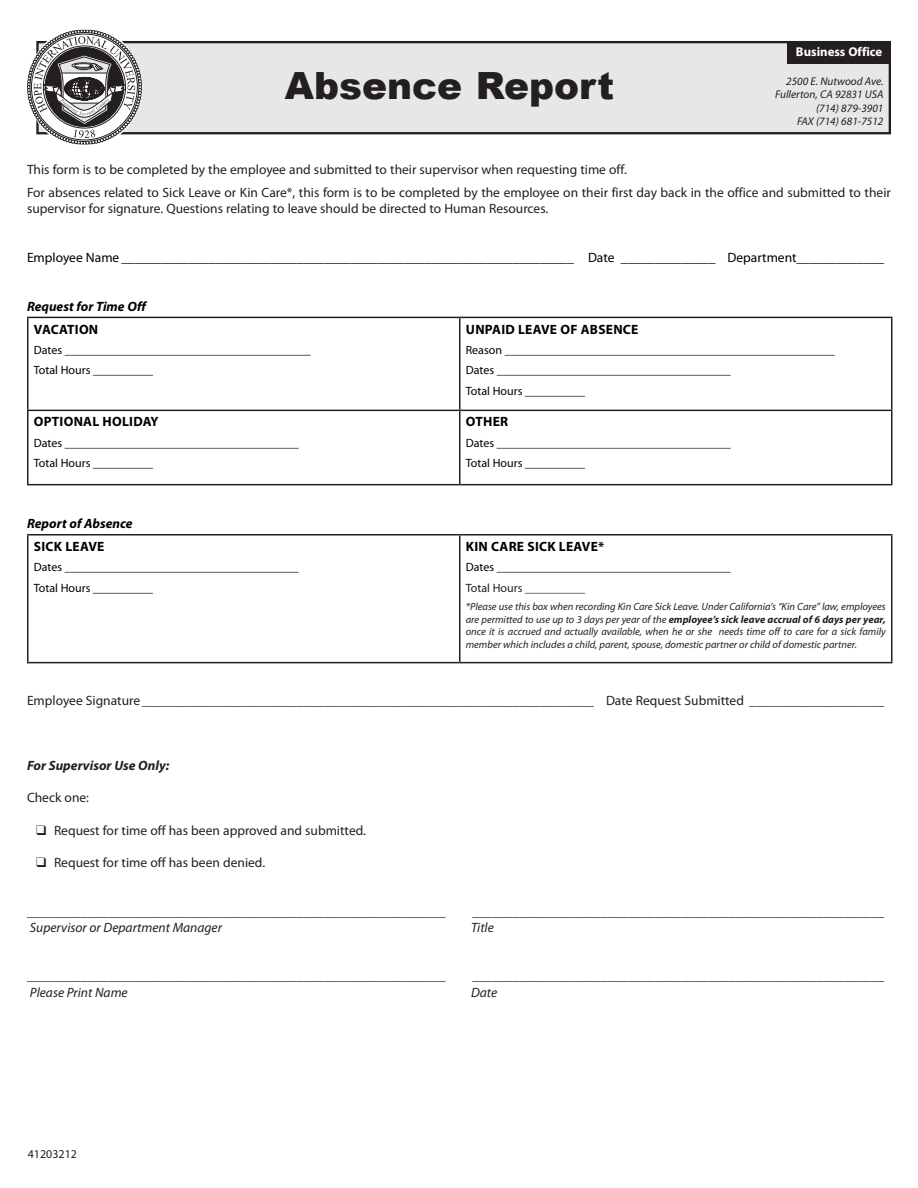
<style>
.page{position:relative;width:918px;height:1188px;background:#fff}
.page>*{position:absolute;margin:0;border:0;box-sizing:border-box;transform-origin:0 0}
.t1{font:900 37.5px "Arial";color:#231f20}
.t2{font:13.5px/16.2px "Myriad Pro";color:#231f20}
.t3{font:13.5px "Myriad Pro";color:#000}
.Heading_5{font:700 13.5px "Myriad Pro";letter-spacing:.02em;color:#000}
.t4{font:italic 13.5px "Myriad Pro";color:#231f20}
.Heading_5-2{font:italic 700 13.5px "Myriad Pro";color:#000}
.t5{font:italic 700 13.5px "Myriad Pro";color:#231f20}
.t6{font:700 12.75px "Myriad Pro";color:#fff}
.Heading_5-3{font:12px "Myriad Pro";color:#000}
.Heading_5-4{font:12px "Myriad Pro";color:#231f20}
.level_1{font:12px "Myriad Pro";color:#231f20}
.t7{font:italic 11.25px "Myriad Pro";color:#231f20}
.Heading_5-5{font:italic 10.5px/12.6px "Myriad Pro";color:#231f20;text-align:justify}
.s1{font-weight:700}
</style>
<div class="page">
<div style="left:37px;top:42px;width:853px;height:91px;background:#e6e7e9"></div>
<div style="left:36px;top:41px;width:855px;height:93px;border:2px solid #231f20"></div>
<div style="left:787px;top:42px;width:104px;height:22px;background:#231f20"></div>
<svg style="left:27px;top:30px;width:115px;height:115px"></svg>
<hr style="left:27px;top:317px;width:433px;height:1px;background:#231f20">
<hr style="left:27px;top:318px;width:1px;height:92px;background:#231f20">
<hr style="left:460px;top:317px;width:433px;height:1px;background:#231f20">
<hr style="left:459px;top:318px;width:2px;height:92px;background:#231f20">
<hr style="left:891px;top:318px;width:2px;height:92px;background:#231f20">
<hr style="left:27px;top:410px;width:433px;height:1px;background:#231f20">
<hr style="left:27px;top:411px;width:1px;height:73px;background:#231f20">
<hr style="left:460px;top:410px;width:433px;height:1px;background:#231f20">
<hr style="left:459px;top:411px;width:2px;height:73px;background:#231f20">
<hr style="left:891px;top:411px;width:2px;height:73px;background:#231f20">
<hr style="left:27px;top:484px;width:433px;height:1px;background:#231f20">
<hr style="left:460px;top:484px;width:433px;height:1px;background:#231f20">
<hr style="left:27px;top:534px;width:433px;height:2px;background:#231f20">
<hr style="left:27px;top:536px;width:1px;height:126px;background:#231f20">
<hr style="left:460px;top:534px;width:433px;height:2px;background:#231f20">
<hr style="left:459px;top:536px;width:2px;height:126px;background:#231f20">
<hr style="left:891px;top:536px;width:2px;height:126px;background:#231f20">
<hr style="left:27px;top:662px;width:433px;height:1px;background:#231f20">
<hr style="left:460px;top:662px;width:433px;height:1px;background:#231f20">
<p class="t6" style="left:796px;top:44px;width:88px">Business Office</p>
<p class="t1" style="left:285px;top:59px;width:331px">Absence Report</p>
<p class="t7" style="left:786px;top:74px;width:99px">2500 E. Nutwood Ave.</p>
<p class="t7" style="left:775px;top:87px;width:110px">Fullerton, CA 92831 USA</p>
<p class="t7" style="left:816px;top:101px;width:69px">(714) 879-3901</p>
<p class="t7" style="left:797px;top:114px;width:88px">FAX (714) 681-7512</p>
<p class="t2" style="left:27px;top:161px;width:601px">This form is to be completed by the employee and submitted to their supervisor when requesting time off.</p>
<p class="t2" style="left:27px;top:184px;width:865px">For absences related to Sick Leave or Kin Care*, this form is to be completed by the employee on their first day back in the office and submitted to their supervisor for signature. Questions relating to leave should be directed to Human Resources.</p>
<p class="t3" style="left:27px;top:249px;width:859px">Employee Name ___________________________________________________________________ Date ______________ Department_____________</p>
<p class="Heading_5-2" style="left:27px;top:297px;width:120px">Request for Time Off</p>
<p class="Heading_5" style="left:34px;top:320px;width:66px">VACATION</p>
<p class="Heading_5-3" style="left:34px;top:343px;width:279px">Dates _________________________________________</p>
<p class="Heading_5-3" style="left:34px;top:363px;width:121px">Total Hours __________</p>
<p class="Heading_5" style="left:466px;top:320px;width:174px">UNPAID LEAVE OF ABSENCE</p>
<p class="Heading_5-3" style="left:466px;top:343px;width:371px">Reason _______________________________________________________</p>
<p class="Heading_5-3" style="left:466px;top:363px;width:267px">Dates _______________________________________</p>
<p class="Heading_5-3" style="left:466px;top:383px;width:121px">Total Hours __________</p>
<p class="Heading_5" style="left:34px;top:413px;width:126px">OPTIONAL HOLIDAY</p>
<p class="Heading_5-3" style="left:34px;top:435px;width:267px">Dates _______________________________________</p>
<p class="Heading_5-3" style="left:34px;top:456px;width:121px">Total Hours __________</p>
<p class="Heading_5-2" style="left:27px;top:515px;width:107px">Report of Absence</p>
<p class="Heading_5" style="left:34px;top:538px;width:72px">SICK LEAVE</p>
<p class="Heading_5-3" style="left:34px;top:560px;width:267px">Dates _______________________________________</p>
<p class="Heading_5-3" style="left:34px;top:580px;width:121px">Total Hours __________</p>
<p class="Heading_5" style="left:466px;top:413px;width:44px">OTHER</p>
<p class="Heading_5-3" style="left:466px;top:435px;width:267px">Dates _______________________________________</p>
<p class="Heading_5-3" style="left:466px;top:456px;width:121px">Total Hours __________</p>
<p class="Heading_5" style="left:466px;top:538px;width:140px">KIN CARE SICK LEAVE*</p>
<p class="Heading_5-3" style="left:466px;top:560px;width:267px">Dates _______________________________________</p>
<p class="Heading_5-4" style="left:466px;top:580px;width:121px">Total Hours __________</p>
<p class="Heading_5-5" style="left:466px;top:600px;width:422px">*Please use this box when recording Kin Care Sick Leave. Under California’s “Kin Care” law, employees are permitted to use up to 3 days per year of the <span class="s1">employee’s sick leave accrual of 6 days per year, </span>once it is accrued and actually available, when he or she needs time off to care for a sick family member which includes a child, parent, spouse, domestic partner or child of domestic partner.</p>
<p class="t2" style="left:27px;top:692px;width:859px">Employee Signature___________________________________________________________________ Date Request Submitted ____________________</p>
<p class="t5" style="left:27px;top:757px;width:144px">For Supervisor Use Only:</p>
<p class="t2" style="left:27px;top:789px;width:64px">Check one:</p>
<p class="t2" style="left:36px;top:822px;width:331px">❑ Request for time off has been approved and submitted.</p>
<p class="t2" style="left:36px;top:854px;width:230px">❑ Request for time off has been denied.</p>
<p class="t2" style="left:27px;top:903px;width:420px">______________________________________________________________</p>
<p class="t2" style="left:472px;top:903px;width:413px">_____________________________________________________________</p>
<p class="t4" style="left:30px;top:919px;width:194px">Supervisor or Department Manager</p>
<p class="t4" style="left:471px;top:919px;width:24px">Title</p>
<p class="t2" style="left:27px;top:968px;width:420px">______________________________________________________________</p>
<p class="t2" style="left:472px;top:968px;width:413px">_____________________________________________________________</p>
<p class="t4" style="left:30px;top:984px;width:99px">Please Print Name</p>
<p class="t4" style="left:471px;top:984px;width:28px">Date</p>
<p class="level_1" style="left:28px;top:1147px;width:51px">41203212</p>
</div>
